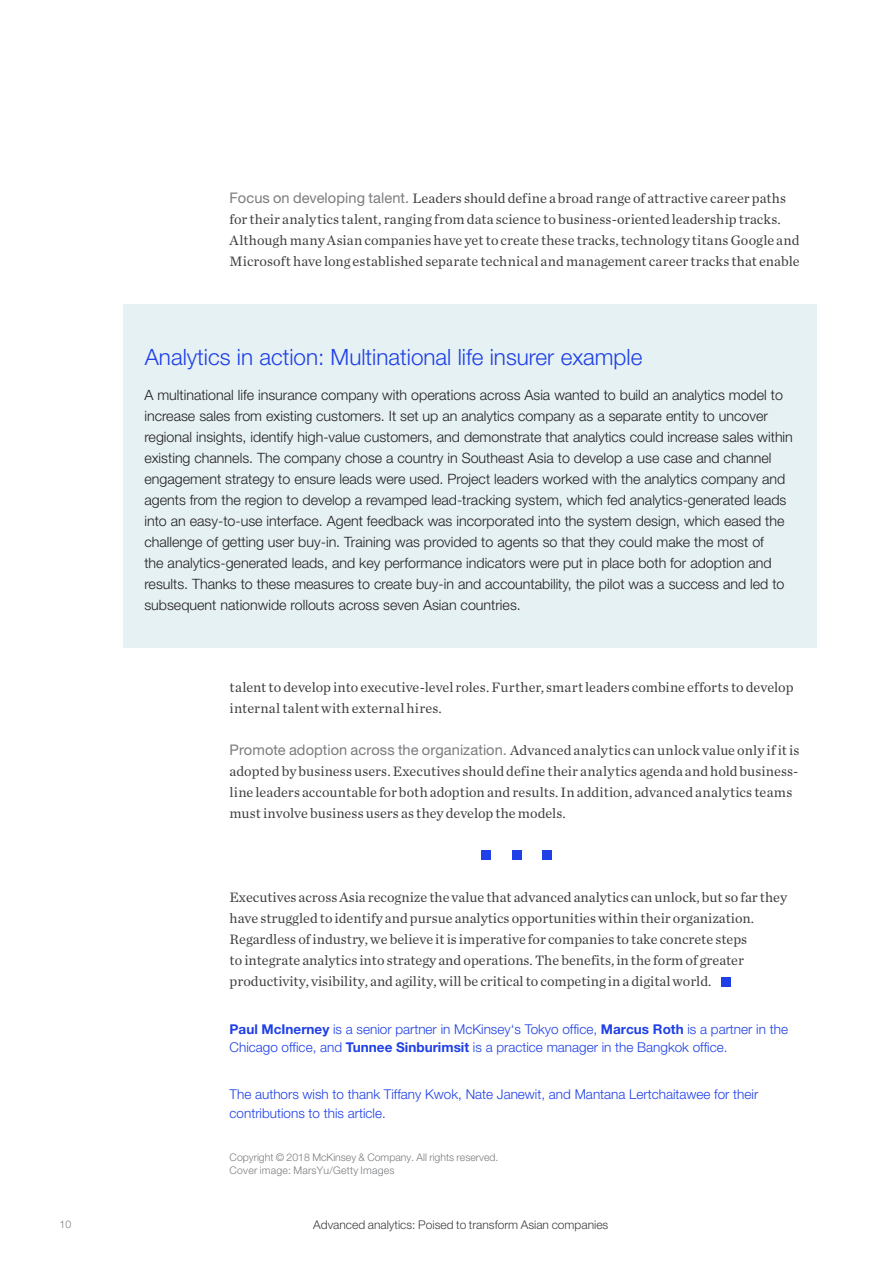
<style>
.page{position:relative;width:893px;height:1263px;background:#fff}
.page>*{position:absolute;margin:0;border:0;box-sizing:border-box;transform-origin:0 0}
.t1{font:300 22.5px "Helvetica Neue LT Std";color:#1f40e6}
.Heading_-_Level_3{font:14.25px/21px "Chronicle Text G1";color:#3e3e3f}
.t2{font:300 14.25px/21px "Helvetica Neue LT Std";color:#231f20}
.t3{font:300 13.5px/18.6px "Helvetica Neue LT Std";color:#1f40e6}
.t4{font:300 12px "Helvetica Neue LT Std";color:#3e3e3f}
.t5{font:300 10.5px/12.6px "Helvetica Neue LT Std";color:#7a7c7f}
.s1{font-family:"Helvetica Neue LT Std";font-size:14.7px;color:#7a7c7f}
.s2{font-weight:700}
</style>
<div class="page">
<div style="left:721px;top:977px;width:10px;height:10px;background:#1f40e6"></div>
<div style="left:123px;top:304px;width:693px;height:343px;background:#e6f1f3"></div>
<div style="left:481px;top:850px;width:10px;height:10px;background:#1f40e6"></div>
<div style="left:512px;top:850px;width:10px;height:10px;background:#1f40e6"></div>
<div style="left:542px;top:850px;width:10px;height:10px;background:#1f40e6"></div>
<h4 class="Heading_-_Level_3" style="left:230px;top:187px;width:572px"><span class="s1">Focus on developing talent.</span> Leaders should define a broad range of attractive career paths for their analytics talent, ranging from data science to business-oriented leadership tracks.<br>Although many Asian companies have yet to create these tracks, technology titans Google and Microsoft have long established separate technical and management career tracks that enable</h4>
<p class="t1" style="left:145px;top:343px;width:499px">Analytics in action: Multinational life insurer example</p>
<p class="t2" style="left:144px;top:384px;width:650px">A multinational life insurance company with operations across Asia wanted to build an analytics model to increase sales from existing customers. It set up an analytics company as a separate entity to uncover regional insights, identify high-value customers, and demonstrate that analytics could increase sales within existing channels. The company chose a country in Southeast Asia to develop a use case and channel engagement strategy to ensure leads were used. Project leaders worked with the analytics company and agents from the region to develop a revamped lead-tracking system, which fed analytics-generated leads into an easy-to-use interface. Agent feedback was incorporated into the system design, which eased the challenge of getting user buy-in. Training was provided to agents so that they could make the most of<br>the analytics-generated leads, and key performance indicators were put in place both for adoption and results. Thanks to these measures to create buy-in and accountability, the pilot was a success and led to subsequent nationwide rollouts across seven Asian countries.</p>
<h4 class="Heading_-_Level_3" style="left:230px;top:676px;width:565px">talent to develop into executive-level roles. Further, smart leaders combine efforts to develop internal talent with external hires.</h4>
<h4 class="Heading_-_Level_3" style="left:230px;top:739px;width:571px"><span class="s1">Promote adoption across the organization.</span> Advanced analytics can unlock value only if it is adopted by business users. Executives should define their analytics agenda and hold business&shy;line leaders accountable for both adoption and results. In addition, advanced analytics teams must involve business users as they develop the models.</h4>
<p class="Heading_-_Level_3" style="left:230px;top:886px;width:559px">Executives across Asia recognize the value that advanced analytics can unlock, but so far they have struggled to identify and pursue analytics opportunities within their organization.<br>Regardless of industry, we believe it is imperative for companies to take concrete steps<br>to integrate analytics into strategy and operations. The benefits, in the form of greater productivity, visibility, and agility, will be critical to competing in a digital world.</p>
<p class="t3" style="left:230px;top:1019px;width:560px"><span class="s2">Paul McInerney</span> is a senior partner in McKinsey‘s Tokyo office, <span class="s2">Marcus Roth</span> is a partner in the<br>Chicago office, and <span class="s2">Tunnee Sinburimsit</span> is a practice manager in the Bangkok office.</p>
<p class="t3" style="left:230px;top:1084px;width:530px">The authors wish to thank Tiffany Kwok, Nate Janewit, and Mantana Lertchaitawee for their contributions to this article.</p>
<p class="t5" style="left:230px;top:1151px;width:270px">Copyright © 2018 McKinsey &amp; Company. All rights reserved.<br>Cover image: MarsYu/Getty Images</p>
<p class="t5" style="left:60px;top:1218px;width:13px">10</p>
<p class="t4" style="left:313px;top:1217px;width:297px">Advanced analytics: Poised to transform Asian companies</p>
</div>
